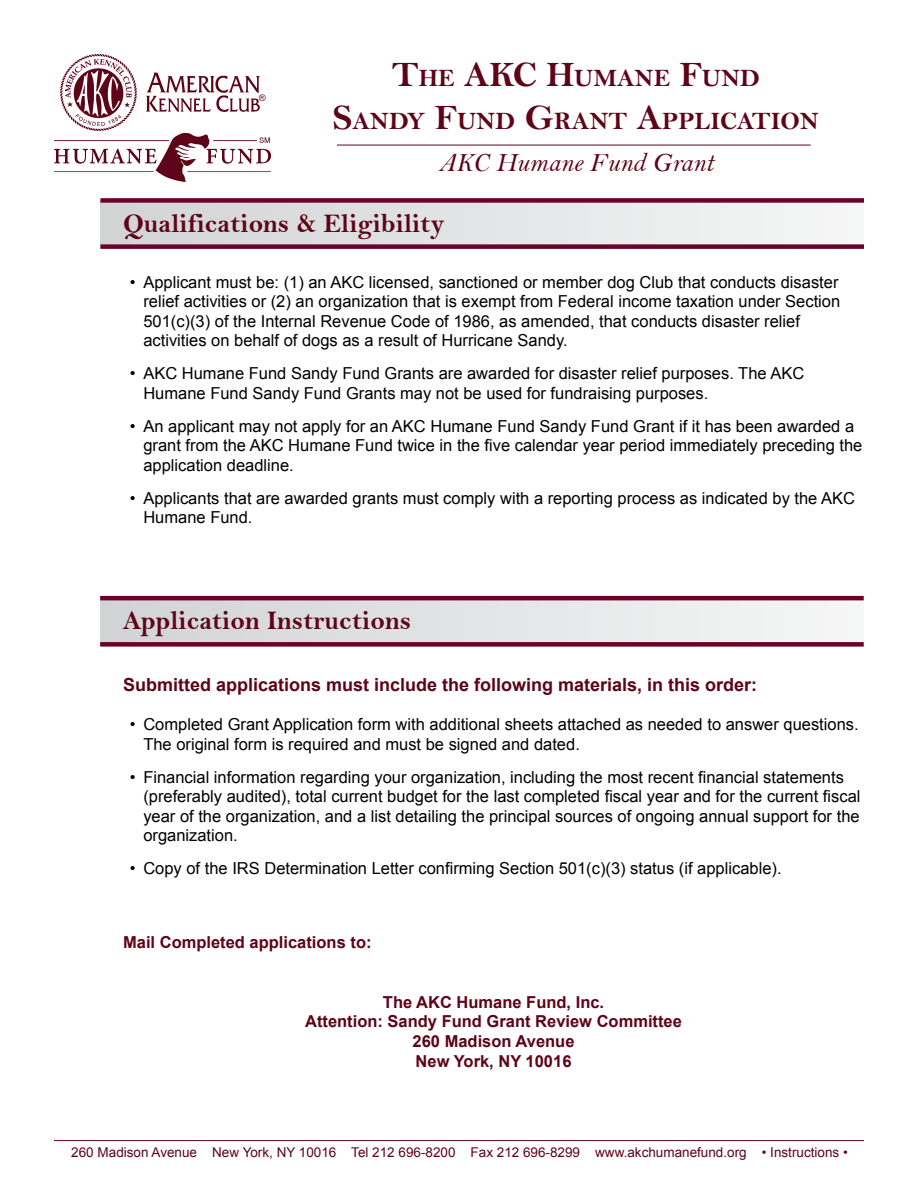
<style>
.page{position:relative;width:918px;height:1188px;background:#fff}
.page>*{position:absolute;margin:0;border:0;box-sizing:border-box;transform-origin:0 0}
.t1{font:27px "Bell MT Bold";color:#5e0418}
.t2{font:27px "Bell MT Italic";color:#5e0418}
.t3{font:25.2px/43.2px "Bell MT Bold";color:#5e0418}
.t4{font:700 18px "Arial";color:#5e0418}
.t5{font:16.5px/19.5px "Arial";color:#000}
.t6{font:700 16.5px/19.8px "Arial";color:#5e0418;text-align:center}
.t7{font:13.5px "Arial";color:#5e0418}
.s1{font-size:36px}
</style>
<div class="page">
<img style="left:54px;top:54px;width:216px;height:127px">
<hr style="left:337px;top:145px;width:474px;height:1px;background:#5e0418">
<div style="left:100px;top:200px;width:764px;height:48px;background:linear-gradient(to right,#d1d3d4,#f6f6f6)"></div>
<div style="left:100px;top:198px;width:764px;height:5px;background:#6b0029"></div>
<div style="left:100px;top:244px;width:764px;height:5px;background:#6b0029"></div>
<svg style="left:100px;top:600px;width:764px;height:42px;fill:#e3e4e5"></svg>
<hr style="left:100px;top:596px;width:764px;height:4px;background:#6b0029">
<div style="left:100px;top:642px;width:764px;height:5px;background:#6b0029"></div>
<hr style="left:54px;top:1140px;width:810px;height:1px;background:#5e0418">
<h2 class="t3" style="left:333px;top:56px;width:429px;text-indent:59px"><span class="s1">T</span>HE <span class="s1">AKC H</span>UMANE <span class="s1">F</span>UND<br><span class="s1">S</span>ANDY <span class="s1">F</span>UND <span class="s1">G</span>RANT <span class="s1">A</span>PPLICAT</h2>
<h2 class="t3" style="left:771px;top:99px;width:50px">ION</h2>
<h1 class="t2" style="left:439px;top:147px;width:276px">AKC Humane Fund Grant</h1>
<h1 class="t1" style="left:123px;top:207px;width:323px">Qualifications &amp; Eligibility</h1>
<p class="t5" style="left:143px;top:272px;width:698px;text-indent:-14px">• Applicant must be: (1) an AKC licensed, sanctioned or member dog Club that conducts disaster relief activities or (2) an organization that is exempt from Federal income taxation under Section 501(c)(3) of the Internal Revenue Code of 1986, as amended, that conducts disaster relief activities on behalf of dogs as a result of Hurricane Sandy.</p>
<p class="t5" style="left:143px;top:364px;width:662px;text-indent:-14px">• AKC Humane Fund Sandy Fund Grants are awarded for disaster relief purposes. The AKC<br>Humane Fund Sandy Fund Grants may not be used for fundraising purposes.</p>
<p class="t5" style="left:143px;top:416px;width:720px;text-indent:-13px">• An applicant may not apply for an AKC Humane Fund Sandy Fund Grant if it has been awarded a grant from the AKC Humane Fund twice in the five calendar year period immediately preceding the application deadline.</p>
<p class="t5" style="left:143px;top:488px;width:713px;text-indent:-13px">• Applicants that are awarded grants must comply with a reporting process as indicated by the AKC<br>Humane Fund.</p>
<h1 class="t1" style="left:123px;top:605px;width:290px">Application Instructions</h1>
<p class="t4" style="left:123px;top:672px;width:636px">Submitted applications must include the following materials, in this order:</p>
<p class="t5" style="left:143px;top:715px;width:717px;text-indent:-14px">• Completed Grant Application form with additional sheets attached as needed to answer questions.<br>The original form is required and must be signed and dated.</p>
<p class="t5" style="left:143px;top:768px;width:719px;text-indent:-13px">• Financial information regarding your organization, including the most recent financial statements (preferably audited), total current budget for the last completed fiscal year and for the current fiscal year of the organization, and a list detailing the principal sources of ongoing annual support for the organization.</p>
<p class="t5" style="left:130px;top:859px;width:653px">• Copy of the IRS Determination Letter confirming Section 501(c)(3) status (if applicable).</p>
<p class="t6" style="left:123px;top:933px;width:250px">Mail Completed applications to:</p>
<p class="t6" style="left:305px;top:992px;width:378px">The AKC Humane Fund, Inc.<br>Attention: Sandy Fund Grant Review Committee<br>260 Madison Avenue<br>New York, NY 10016</p>
<p class="t7" style="left:71px;top:1144px;width:778px">260 Madison Avenue New York, NY 10016 Tel 212 696-8200 Fax 212 696-8299 www.akchumanefund.org • Instructions •</p>
</div>
